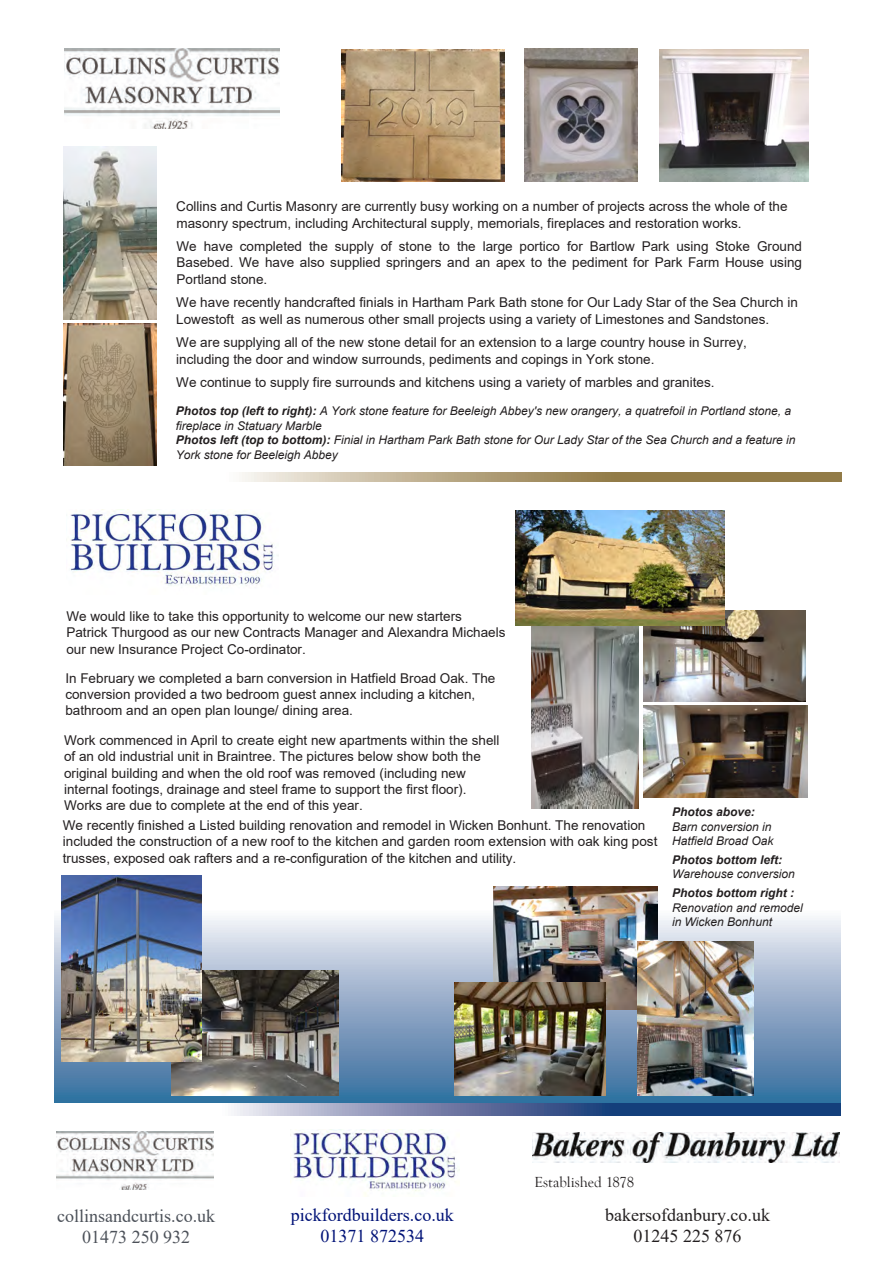
<style>
.page{position:relative;width:894px;height:1263px;background:#fff}
.page>*{position:absolute;margin:0;border:0;box-sizing:border-box;transform-origin:0 0}
.t1{font:18px/21.6px "Times New Roman";color:#4c5159;text-align:center}
.t2{font:18px/21.6px "Times New Roman";color:#001277;text-align:center}
.t3{font:18px/21.6px "Times New Roman";color:#231f20;text-align:center}
.t4{font:15px "Goudy Old Style";color:#231f20}
.t5{font:13.5px/16.2px "Arial";color:#231f20}
.t6{font:13.5px/16.2px "Arial";color:#221e1f}
.t7{font:italic 12px/14.4px "Arial";color:#221e1f}
.t8{font:italic 12px/14.4px "Arial";color:#231f20}
.t9{font:italic 700 12px "Arial";color:#231f20}
.s1{font-weight:700}
</style>
<div class="page">
<svg style="left:54px;top:1102px;width:786px;height:13px"></svg>
<svg style="left:242px;top:472px;width:599px;height:9px"></svg>
<img style="left:341px;top:49px;width:163px;height:132px">
<img style="left:524px;top:49px;width:113px;height:132px">
<img style="left:64px;top:147px;width:93px;height:172px">
<img style="left:659px;top:49px;width:149px;height:132px">
<img style="left:63px;top:324px;width:93px;height:141px">
<svg style="left:55px;top:673px;width:785px;height:429px"></svg>
<img style="left:493px;top:886px;width:165px;height:123px">
<img style="left:638px;top:940px;width:115px;height:154px">
<img style="left:454px;top:982px;width:151px;height:113px">
<img style="left:171px;top:970px;width:167px;height:125px">
<img style="left:62px;top:875px;width:140px;height:186px">
<img style="left:643px;top:705px;width:164px;height:92px">
<img style="left:643px;top:610px;width:162px;height:91px">
<img style="left:531px;top:625px;width:107px;height:183px">
<img style="left:515px;top:510px;width:209px;height:115px">
<img style="left:70px;top:511px;width:204px;height:76px">
<img style="left:64px;top:49px;width:215px;height:79px">
<img style="left:56px;top:1131px;width:158px;height:58px">
<img style="left:290px;top:1129px;width:169px;height:67px">
<img style="left:533px;top:1132px;width:306px;height:30px">
<p class="t5" style="left:176px;top:198px;width:613px">Collins and Curtis Masonry are currently busy working on a number of projects across the whole of the masonry spectrum, including Architectural supply, memorials, fireplaces and restoration works.</p>
<p class="t5" style="left:176px;top:238px;width:627px;text-align:justify">We have completed the supply of stone to the large portico for Bartlow Park using Stoke Ground Basebed. We have also supplied springers and an apex to the pediment for Park Farm House using Portland stone.</p>
<p class="t5" style="left:176px;top:294px;width:623px">We have recently handcrafted finials in Hartham Park Bath stone for Our Lady Star of the Sea Church in<br>Lowestoft as well as numerous other small projects using a variety of Limestones and Sandstones.</p>
<p class="t5" style="left:176px;top:334px;width:572px">We are supplying all of the new stone detail for an extension to a large country house in Surrey, including the door and window surrounds, pediments and copings in York stone.</p>
<p class="t5" style="left:176px;top:374px;width:540px">We continue to supply fire surrounds and kitchens using a variety of marbles and granites.</p>
<p class="t7" style="left:176px;top:404px;width:621px"><span class="s1">Photos top (left to right):</span> A York stone feature for Beeleigh Abbey's new orangery, a quatrefoil in Portland stone, a fireplace in Statuary Marble<br><span class="s1">Photos left (top to bottom):</span> Finial in Hartham Park Bath stone for Our Lady Star of the Sea Church and a feature in York stone for Beeleigh Abbey</p>
<p class="t5" style="left:66px;top:608px;width:440px">We would like to take this opportunity to welcome our new starters<br>Patrick Thurgood as our new Contracts Manager and Alexandra Michaels our new Insurance Project Co-ordinator.</p>
<p class="t5" style="left:65px;top:670px;width:431px">In February we completed a barn conversion in Hatfield Broad Oak. The conversion provided a two bedroom guest annex including a kitchen, bathroom and an open plan lounge/ dining area.</p>
<p class="t5" style="left:64px;top:732px;width:437px">Work commenced in April to create eight new apartments within the shell of an old industrial unit in Braintree. The pictures below show both the original building and when the old roof was removed (including new internal footings, drainage and steel frame to support the first floor).<br>Works are due to complete at the end of this year.</p>
<p class="t6" style="left:63px;top:817px;width:596px">We recently finished a Listed building renovation and remodel in Wicken Bonhunt. The renovation included the construction of a new roof to the kitchen and garden room extension with oak king post trusses, exposed oak rafters and a re-configuration of the kitchen and utility.</p>
<p class="t9" style="left:672px;top:804px;width:84px">Photos above:</p>
<p class="t8" style="left:672px;top:819px;width:103px">Barn conversion in<br>Hatfield Broad Oak</p>
<p class="t9" style="left:672px;top:851px;width:111px">Photos bottom left:</p>
<p class="t8" style="left:672px;top:867px;width:124px">Warehouse conversion</p>
<p class="t9" style="left:672px;top:884px;width:123px">Photos bottom right :</p>
<p class="t8" style="left:672px;top:900px;width:132px">Renovation and remodel in Wicken Bonhunt</p>
<h1 class="t1" style="left:57px;top:1204px;width:159px">collinsandcurtis.co.uk<br>01473 250 932</h1>
<h1 class="t2" style="left:291px;top:1202px;width:164px">pickfordbuilders.co.uk<br>01371 872534</h1>
<p class="t4" style="left:534px;top:1173px;width:101px">Established 1878</p>
<h1 class="t3" style="left:605px;top:1202px;width:166px">bakersofdanbury.co.uk<br>01245 225 876</h1>
</div>
